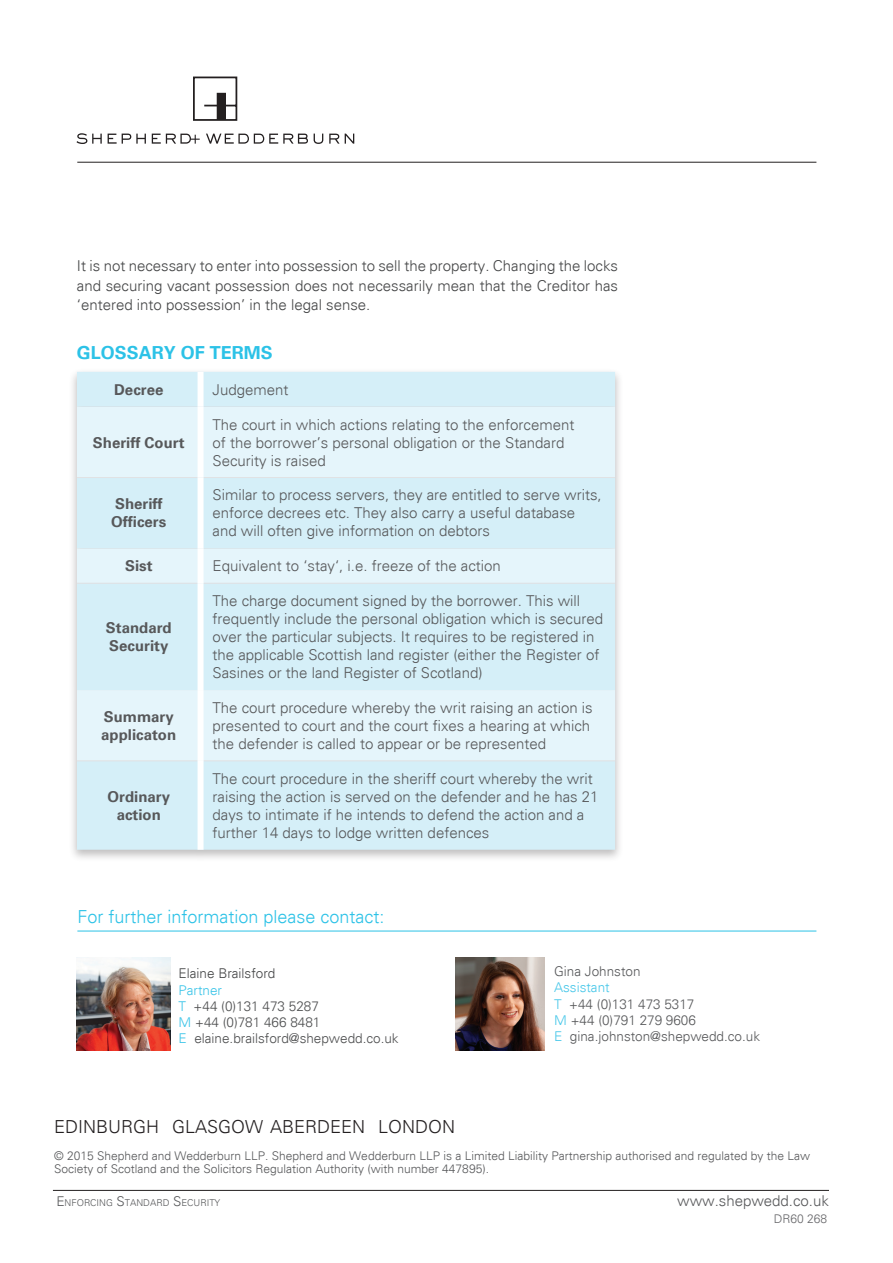
<style>
.page{position:relative;width:893px;height:1263px;background:#fff}
.page>*{position:absolute;margin:0;border:0;box-sizing:border-box;transform-origin:0 0}
.t1{font:300 18px "Univers";color:#2cc2e7}
.t2{font:300 18px "Univers";color:#231f20}
.t3{font:700 18px "Univers";color:#2cc2e7}
.t4{font:300 15px/18px "Univers";color:#57585a}
.t5{font:300 15px/19.5px "Univers";color:#454647;text-align:justify}
.t6{font:700 15px/18px "Univers";color:#57585a}
.t7{font:300 13.5px/16.2px "Univers";color:#57585a}
.t8{font:300 13.5px/16.2px "Univers";color:#4e4f50}
.t9{font:300 13.5px "Univers";color:#454647}
.t10{font:300 12px/13.5px "Univers";color:#57585a}
.t11{font:300 12px "Univers";color:#67676a}
.t12{font:300 9.45px "Univers";color:#57585a}
.s1{color:#3ac4e8}
.s2{color:#47c7e9}
.s3{font-size:13.5px}
</style>
<div class="page">
<hr style="left:77px;top:162px;width:739px;height:1px;background:#231f20">
<hr style="left:53px;top:1190px;width:776px;height:1px;background:#231f20">
<svg style="left:193px;top:77px;width:45px;height:44px"></svg>
<svg style="left:77px;top:133px;width:25px;height:11px"></svg>
<svg style="left:108px;top:134px;width:38px;height:10px"></svg>
<svg style="left:152px;top:134px;width:48px;height:10px"></svg>
<svg style="left:206px;top:134px;width:102px;height:10px"></svg>
<svg style="left:314px;top:134px;width:9px;height:10px"></svg>
<svg style="left:329px;top:134px;width:25px;height:10px"></svg>
<div style="left:69px;top:368px;width:554px;height:494px;background:#231f20;opacity:.29"></div>
<div style="left:77px;top:372px;width:538px;height:478px;background:#d5eff8"></div>
<svg style="left:77px;top:407px;width:538px;height:354px;fill:#daeff8"></svg>
<hr style="left:77px;top:477px;width:121px;height:1px;background:#e1e2e4">
<hr style="left:204px;top:477px;width:411px;height:1px;background:#e1e2e4">
<hr style="left:77px;top:583px;width:121px;height:1px;background:#e1e2e4">
<hr style="left:204px;top:583px;width:411px;height:1px;background:#e1e2e4">
<hr style="left:77px;top:761px;width:121px;height:1px;background:#e1e2e4">
<hr style="left:204px;top:761px;width:411px;height:1px;background:#e1e2e4">
<div style="left:198px;top:372px;width:6px;height:35px;background:#fff"></div>
<div style="left:198px;top:407px;width:6px;height:70px;background:#fff"></div>
<div style="left:198px;top:477px;width:6px;height:71px;background:#fff"></div>
<div style="left:198px;top:548px;width:6px;height:35px;background:#fff"></div>
<div style="left:198px;top:583px;width:6px;height:107px;background:#fff"></div>
<div style="left:198px;top:690px;width:6px;height:71px;background:#fff"></div>
<div style="left:198px;top:761px;width:6px;height:89px;background:#fff"></div>
<img style="left:77px;top:957px;width:93px;height:94px">
<hr style="left:77px;top:931px;width:739px;height:1px;background:#2cc2e7">
<img style="left:456px;top:957px;width:89px;height:94px">
<p class="t5" style="left:77px;top:256px;width:543px">It is not necessary to enter into possession to sell the property. Changing the locks and securing vacant possession does not necessarily mean that the Creditor has ‘entered into possession’ in the legal sense.</p>
<p class="t3" style="left:77px;top:342px;width:198px">GLOSSARY OF TERMS</p>
<p class="t6" style="left:114px;top:380px;width:51px">Decree</p>
<p class="t4" style="left:213px;top:380px;width:77px">Judgement</p>
<p class="t6" style="left:93px;top:433px;width:93px">Sheriff Court</p>
<p class="t4" style="left:213px;top:415px;width:363px">The court in which actions relating to the enforcement of the borrower’s personal obligation or the Standard<br>Security is raised</p>
<p class="t6" style="left:111px;top:495px;width:57px">Sheriff<br>Officers</p>
<p class="t4" style="left:213px;top:486px;width:391px">Similar to process servers, they are entitled to serve writs, enforce decrees etc. They also carry a useful database and will often give information on debtors</p>
<p class="t6" style="left:125px;top:557px;width:29px">Sist</p>
<p class="t4" style="left:213px;top:557px;width:290px">Equivalent to ‘stay‘, i.e. freeze of the action</p>
<p class="t6" style="left:106px;top:619px;width:67px">Standard<br>Security</p>
<p class="t4" style="left:213px;top:592px;width:392px">The charge document signed by the borrower. This will frequently include the personal obligation which is secured over the particular subjects. It requires to be registered in the applicable Scottish land register (either the Register of Sasines or the land Register of Scotland)</p>
<p class="t6" style="left:101px;top:708px;width:77px">Summary applicaton</p>
<p class="t4" style="left:213px;top:698px;width:382px">The court procedure whereby the writ raising an action is presented to court and the court fixes a hearing at which the defender is called to appear or be represented</p>
<p class="t6" style="left:108px;top:787px;width:64px;text-align:center">Ordinary action</p>
<p class="t4" style="left:213px;top:769px;width:387px">The court procedure in the sheriff court whereby the writ raising the action is served on the defender and he has 21 days to intimate if he intends to defend the action and a further 14 days to lodge written defences</p>
<p class="t1" style="left:77px;top:905px;width:309px">For further information please contact:</p>
<p class="t9" style="left:179px;top:965px;width:98px">Elaine Brailsford</p>
<p class="t8" style="left:179px;top:982px;width:222px"><span class="s1">Partner<br>T</span> +44 (0)131 473 5287<br><span class="s1">M</span> +44 (0)781 466 8481<br><span class="s1">E</span> elaine.brailsford@shepwedd.co.uk</p>
<p class="t7" style="left:554px;top:963px;width:88px">Gina Johnston</p>
<p class="t7" style="left:554px;top:979px;width:207px"><span class="s2">Assistant<br>T</span> +44 (0)131 473 5317<br><span class="s2">M</span> +44 (0)791 279 9606<br><span class="s2">E</span> gina.johnston@shepwedd.co.uk</p>
<p class="t2" style="left:54px;top:1115px;width:403px">EDINBURGH GLASGOW ABERDEEN LONDON</p>
<p class="t10" style="left:54px;top:1149px;width:757px">© 2015 Shepherd and Wedderburn LLP. Shepherd and Wedderburn LLP is a Limited Liability Partnership authorised and regulated by the Law<br>Society of Scotland and the Solicitors Regulation Authority (with number 447895).</p>
<p class="t11" style="left:774px;top:1212px;width:55px">DR60 268</p>
<p class="t12" style="left:56px;top:1196px;width:166px"><span class="s3">E</span>NFORCING <span class="s3">S</span>TANDARD <span class="s3">S</span>ECURITY</p>
<p class="t4" style="left:677px;top:1191px;width:153px">www.shepwedd.co.uk</p>
</div>
